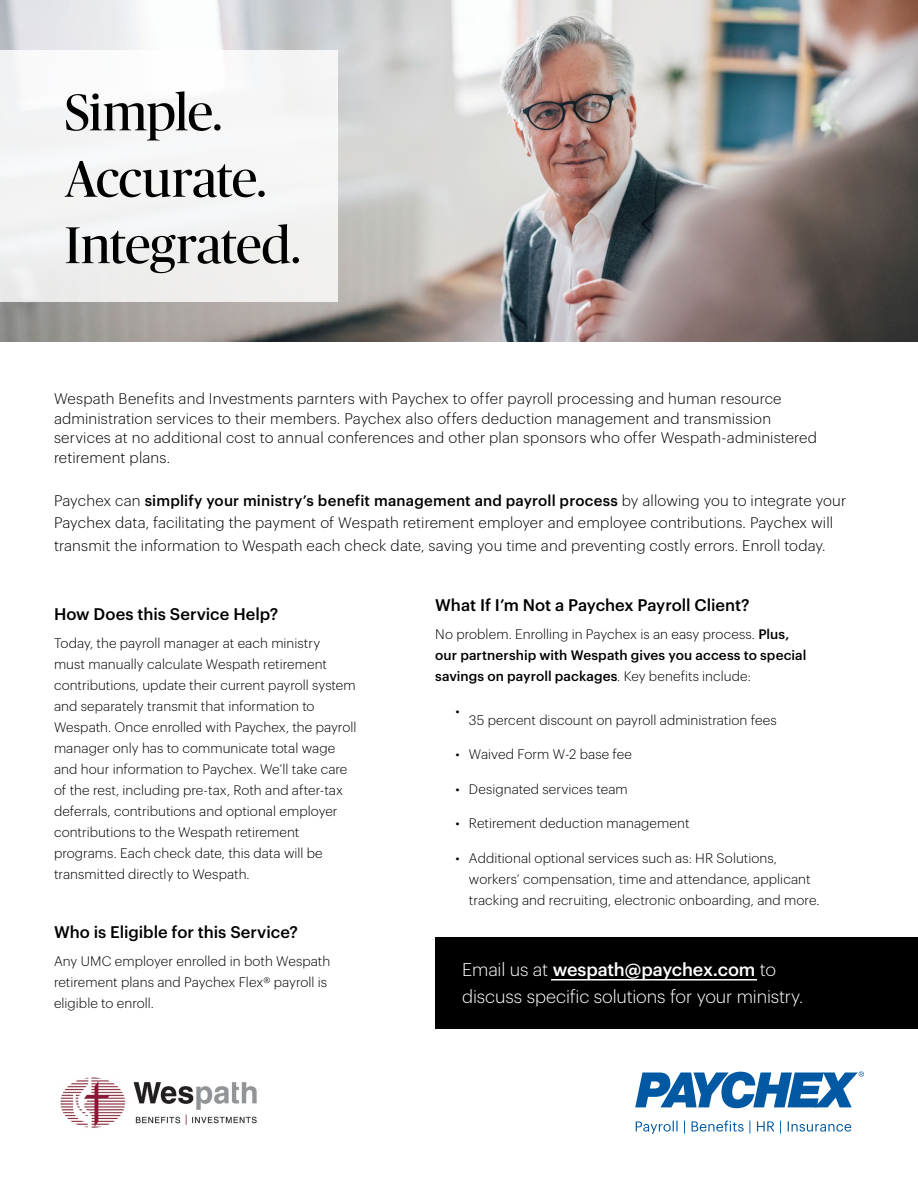
<style>
.page{position:relative;width:918px;height:1188px;background:#fff}
.page>*{position:absolute;margin:0;border:0;box-sizing:border-box;transform-origin:0 0}
.t1{font:51.6px/66.4px "Publico Banner";letter-spacing:-.01em;color:#000}
.t2{font:300 18px/27px "Graphik";letter-spacing:-.005em;color:#fff}
.t3{font:500 16.5px "Graphik";color:#000}
.t4{font:300 15px/19.5px "Graphik";letter-spacing:.01em;color:#000}
.t5{font:300 13.5px/21px "Graphik";letter-spacing:.005em;color:#000}
.t6{font:500 13.5px/21px "Graphik";letter-spacing:.005em;color:#000}
.s1{font-style:inherit}
.s2{font-weight:500}
.s3{font-weight:300}
</style>
<div class="page">
<img style="left:0;top:0;width:918px;height:341px">
<img style="left:60px;top:1077px;width:197px;height:51px">
<div style="left:0;top:50px;width:338px;height:252px;background:#f4f4f4"></div>
<svg style="left:636px;top:1121px;width:215px;height:13px"></svg>
<svg style="left:635px;top:1071px;width:229px;height:37px"></svg>
<div style="left:435px;top:937px;width:483px;height:91px;background:#000"></div>
<hr style="left:551px;top:979px;width:206px;height:2px;background:#fff">
<h1 class="t1" style="left:65px;top:76px;width:237px">Simple.<br>Accurate.<br>Integrated.</h1>
<p class="t4" style="left:54px;top:388px;width:765px">Wespath Benefits and Investments <span class="s1">parnters</span> with Paychex to offer payroll processing and human resource administration services to their members. Paychex also offers deduction management and transmission services at no additional cost to annual conferences and other plan sponsors who offer Wespath-administered retirement plans.</p>
<p class="t4" style="left:54px;top:488px;width:794px;line-height:22.5px">Paychex can <span class="s2">simplify your ministry’s benefit management and payroll process</span> by allowing you to integrate your<br>Paychex data, facilitating the payment of Wespath retirement employer and employee contributions. Paychex will transmit the information to Wespath each check date, saving you time and preventing costly errors. Enroll today.</p>
<p class="t3" style="left:54px;top:602px;width:226px">How Does this Service Help?</p>
<p class="t5" style="left:54px;top:632px;width:304px">Today, the payroll manager at each ministry<br>must manually calculate Wespath retirement contributions, update their current payroll system and separately transmit that information to Wespath. Once enrolled with Paychex, the payroll manager only has to communicate total wage and hour information to Paychex. We’ll take care of the rest, including pre-tax, Roth and after-tax deferrals, contributions and optional employer contributions to the Wespath retirement programs. Each check date, this data will be transmitted directly to Wespath.</p>
<p class="t3" style="left:435px;top:593px;width:316px">What If I’m Not a Paychex Payroll Client?</p>
<p class="t6" style="left:435px;top:623px;width:373px"><span class="s3">No problem. Enrolling in Paychex is an easy process.</span> Plus, our partnership with Wespath gives you access to special savings on payroll packages<span class="s3">. Key benefits include:</span></p>
<p class="t5" style="left:455px;top:699px;width:6px">•</p>
<p class="t5" style="left:469px;top:708px;width:309px">35 percent discount on payroll administration fees</p>
<p class="t5" style="left:455px;top:743px;width:178px">• Waived Form W-2 base fee</p>
<p class="t5" style="left:455px;top:777px;width:174px">• Designated services team</p>
<p class="t5" style="left:455px;top:812px;width:236px">• Retirement deduction management</p>
<p class="t5" style="left:469px;top:846px;width:352px;text-indent:-14px">• Additional optional services such as: HR Solutions, workers’ compensation, time and attendance, applicant tracking and recruiting, electronic onboarding, and more.</p>
<p class="t3" style="left:54px;top:920px;width:245px">Who is Eligible for this Service?</p>
<p class="t5" style="left:54px;top:950px;width:278px">Any UMC employer enrolled in both Wespath retirement plans and Paychex Flex® payroll is eligible to enroll.</p>
<h2 class="t2" style="left:462px;top:955px;width:342px">Email us at <span class="s2">wespath@paychex.com</span> to discuss specific solutions for your ministry.</h2>
</div>
